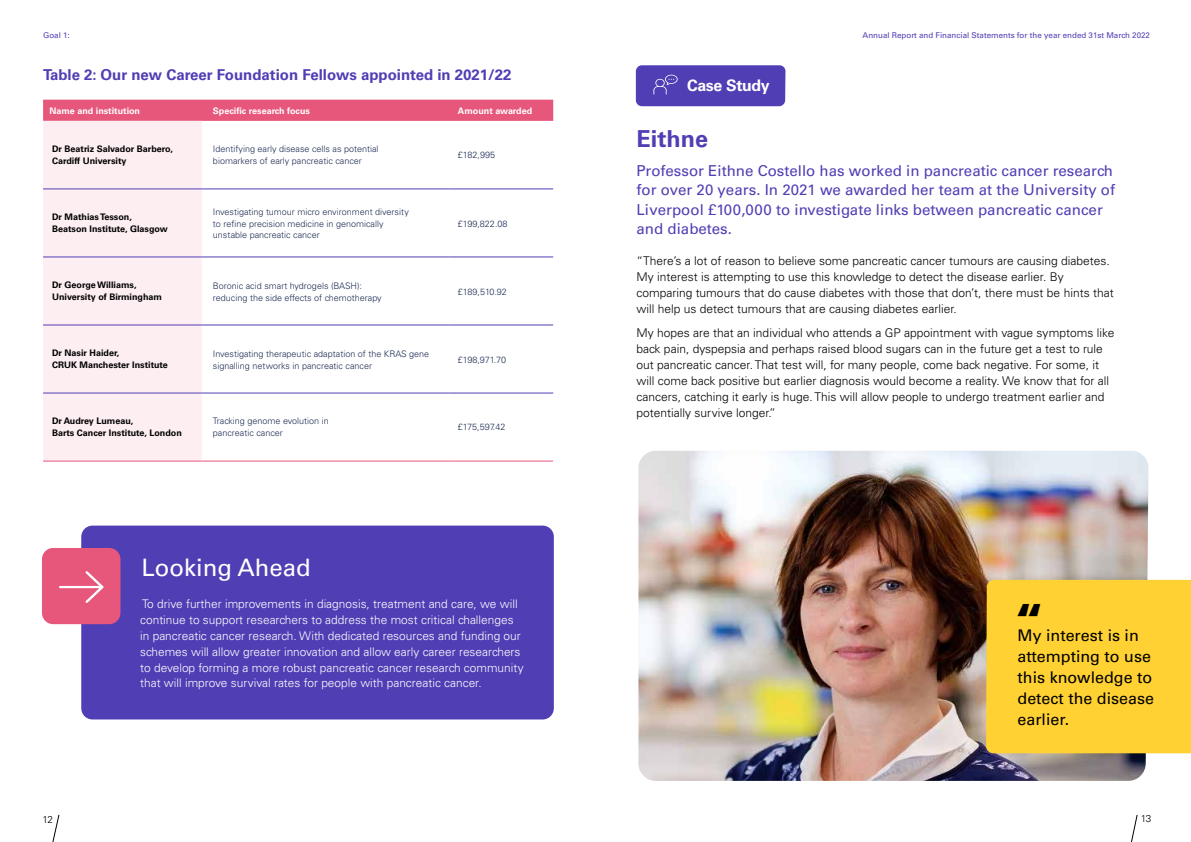
<style>
.page{position:relative;width:1191px;height:842px;background:#fff}
.page>*{position:absolute;margin:0;border:0;box-sizing:border-box;transform-origin:0 0}
.t1{font:900 45.7px "Univers LT Std";color:#000}
.t2{font:24px "Univers LT Std";color:#fff}
.t3{font:700 23.4px "Univers LT Std";color:#503eb4}
.t4{font:16.1px/20.9px "Univers LT Std";color:#000}
.t5{font:700 15.9px "Univers LT Std";letter-spacing:-.02em;color:#fff}
.t6{font:15.1px/19.4px "Univers LT Std";color:#503eb4}
.t7{font:700 15px "Univers LT Std";color:#503eb4}
.t8{font:300 12px/16px "Univers LT Std";color:#000}
.t9{font:300 11.9px/15.8px "Univers LT Std";color:#fff}
.t10{font:300 10px "Univers LT Std";color:#000}
.t11{font:300 9px/12px "Univers";color:#1f2d54}
.t12{font:700 9px/12px "Univers";color:#000}
.t13{font:700 9px "Univers";color:#fff}
.t14{font:8px "Univers LT Std";color:#503eb4}
</style>
<div class="page">
<svg style="left:1131px;top:815px;width:6px;height:27px"></svg>
<svg style="left:52px;top:814px;width:7px;height:28px"></svg>
<div style="left:43px;top:100px;width:510px;height:21px;background:#e7567b"></div>
<div style="left:43px;top:121px;width:159px;height:340px;background:#fdeef2"></div>
<hr style="left:43px;top:189px;width:159px;height:1px;background:#503eb4">
<hr style="left:202px;top:189px;width:247px;height:1px;background:#503eb4">
<hr style="left:449px;top:189px;width:104px;height:1px;background:#503eb4">
<hr style="left:43px;top:257px;width:159px;height:1px;background:#503eb4">
<hr style="left:202px;top:257px;width:247px;height:1px;background:#503eb4">
<hr style="left:449px;top:257px;width:104px;height:1px;background:#503eb4">
<hr style="left:43px;top:325px;width:159px;height:1px;background:#503eb4">
<hr style="left:202px;top:325px;width:247px;height:1px;background:#503eb4">
<hr style="left:449px;top:325px;width:104px;height:1px;background:#503eb4">
<hr style="left:43px;top:393px;width:159px;height:1px;background:#503eb4">
<hr style="left:202px;top:393px;width:247px;height:1px;background:#503eb4">
<hr style="left:449px;top:393px;width:104px;height:1px;background:#503eb4">
<hr style="left:43px;top:461px;width:159px;height:1px;background:#e7567b">
<hr style="left:202px;top:461px;width:247px;height:1px;background:#e7567b">
<hr style="left:449px;top:461px;width:104px;height:1px;background:#e7567b">
<div style="left:81px;top:526px;width:473px;height:193px;background:#503eb4;border-radius:11px"></div>
<div style="left:42px;top:548px;width:78px;height:76px;background:#e7567b;border-radius:11px"></div>
<svg style="left:59px;top:571px;width:45px;height:32px"></svg>
<img style="left:638px;top:451px;width:510px;height:330px">
<div style="left:986px;top:580px;width:205px;height:173px;background:#ffd132"></div>
<div style="left:636px;top:65px;width:149px;height:41px;background:#503eb4"></div>
<p class="t14" style="left:43px;top:31px;width:28px">Goal 1:</p>
<p class="t14" style="left:862px;top:31px;width:289px">Annual Report and Financial Statements for the year ended 31st March 2022</p>
<p class="t7" style="left:43px;top:66px;width:470px">Table 2: Our new Career Foundation Fellows appointed in 2021/22</p>
<p class="t13" style="left:49px;top:105px;width:92px">Name and institution</p>
<p class="t13" style="left:213px;top:105px;width:99px">Specific research focus</p>
<p class="t13" style="left:458px;top:105px;width:76px">Amount awarded</p>
<p class="t12" style="left:52px;top:143px;width:122px">Dr Beatriz Salvador Barbero,<br>Cardiff University</p>
<p class="t11" style="left:213px;top:143px;width:167px">Identifying early disease cells as potential biomarkers of early pancreatic cancer</p>
<p class="t11" style="left:458px;top:149px;width:39px">£182,995</p>
<p class="t12" style="left:52px;top:211px;width:117px">Dr Mathias Tesson,<br>Beatson Institute, Glasgow</p>
<p class="t11" style="left:213px;top:205px;width:197px">Investigating tumour micro environment diversity to refine precision medicine in genomically unstable pancreatic cancer</p>
<p class="t11" style="left:458px;top:217px;width:51px">£199,822.08</p>
<p class="t12" style="left:52px;top:279px;width:111px">Dr George Williams,<br>University of Birmingham</p>
<p class="t11" style="left:213px;top:279px;width:170px">Boronic acid smart hydrogels (BASH): reducing the side effects of chemotherapy</p>
<p class="t11" style="left:458px;top:285px;width:51px">£189,510.92</p>
<p class="t12" style="left:52px;top:347px;width:117px">Dr Nasir Haider,<br>CRUK Manchester Institute</p>
<p class="t11" style="left:213px;top:347px;width:218px">Investigating therapeutic adaptation of the KRAS gene signalling networks in pancreatic cancer</p>
<p class="t11" style="left:458px;top:353px;width:50px">£198,971.70</p>
<p class="t12" style="left:52px;top:415px;width:131px">Dr Audrey Lumeau,<br>Barts Cancer Institute, London</p>
<p class="t11" style="left:213px;top:415px;width:117px">Tracking genome evolution in pancreatic cancer</p>
<p class="t11" style="left:458px;top:421px;width:49px">£175,597.42</p>
<h2 class="t2" style="left:142px;top:553px;width:171px">Looking Ahead</h2>
<p class="t9" style="left:140px;top:596px;width:385px">To drive further improvements in diagnosis, treatment and care, we will continue to support researchers to address the most critical challenges in pancreatic cancer research. With dedicated resources and funding our schemes will allow greater innovation and allow early career researchers to develop forming a more robust pancreatic cancer research community that will improve survival rates for people with pancreatic cancer.</p>
<h3 class="t5" style="left:687px;top:76px;width:84px">Case Study</h3>
<h3 class="t3" style="left:636px;top:125px;width:73px">Eithne</h3>
<p class="t6" style="left:636px;top:161px;width:480px">Professor Eithne Costello has worked in pancreatic cancer research for over 20 years. In 2021 we awarded her team at the University of Liverpool £100,000 to investigate links between pancreatic cancer and diabetes.</p>
<p class="t8" style="left:636px;top:252px;width:478px">“There’s a lot of reason to believe some pancreatic cancer tumours are causing diabetes.<br>My interest is attempting to use this knowledge to detect the disease earlier. By comparing tumours that do cause diabetes with those that don’t, there must be hints that will help us detect tumours that are causing diabetes earlier.</p>
<p class="t8" style="left:636px;top:325px;width:479px">My hopes are that an individual who attends a GP appointment with vague symptoms like back pain, dyspepsia and perhaps raised blood sugars can in the future get a test to rule out pancreatic cancer. That test will, for many people, come back negative. For some, it will come back positive but earlier diagnosis would become a reality. We know that for all cancers, catching it early is huge. This will allow people to undergo treatment earlier and potentially survive longer.”</p>
<h1 class="t1" style="left:1013px;top:592px;width:32px">“</h1>
<h3 class="t4" style="left:1017px;top:625px;width:138px">My interest is in attempting to use this knowledge to detect the disease earlier.</h3>
<p class="t10" style="left:43px;top:813px;width:12px">12</p>
<p class="t10" style="left:1140px;top:813px;width:12px">13</p>
</div>
